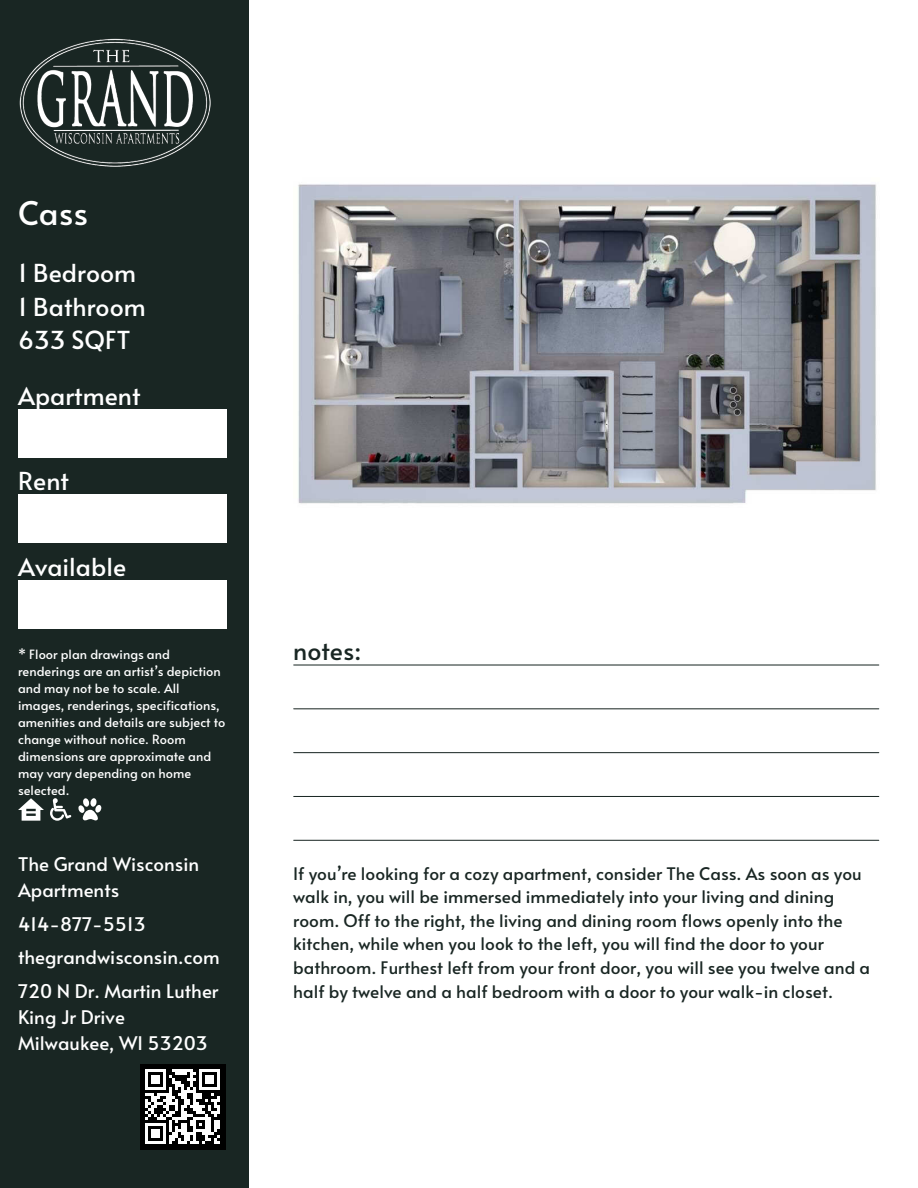
<style>
.page{position:relative;width:918px;height:1188px;background:#fff}
.page>*{position:absolute;margin:0;border:0;box-sizing:border-box;transform-origin:0 0}
.t1{font:32.25px "Alata";color:#fff}
.t2{font:24.75px/33.8px "Alata";color:#fff}
.t3{font:24.75px "Alata";color:#192623}
.t4{font:18.75px/25.8px "Alata";color:#fff}
.t5{font:17.25px/23.7px "Alata";color:#192623}
.t6{font:12.75px/17px "Alata";color:#fff}
</style>
<div class="page">
<div style="left:0;top:0;width:249px;height:1188px;background:#192623"></div>
<img style="left:298px;top:184px;width:578px;height:320px">
<svg style="left:18px;top:798px;width:26px;height:23px"></svg>
<svg style="left:78px;top:798px;width:23px;height:23px"></svg>
<svg style="left:50px;top:798px;width:21px;height:23px"></svg>
<div style="left:18px;top:495px;width:208px;height:48px;background:#fff"></div>
<div style="left:18px;top:410px;width:208px;height:48px;background:#fff"></div>
<div style="left:18px;top:580px;width:208px;height:48px;background:#fff"></div>
<img style="left:19px;top:38px;width:192px;height:129px">
<div style="left:140px;top:1064px;width:86px;height:86px;background:#000"></div>
<svg style="left:145px;top:1069px;width:75px;height:75px"></svg>
<hr style="left:294px;top:664px;width:585px;height:2px;background:#192623">
<hr style="left:294px;top:708px;width:585px;height:1px;background:#192623">
<hr style="left:294px;top:752px;width:585px;height:1px;background:#192623">
<hr style="left:294px;top:796px;width:585px;height:1px;background:#192623">
<hr style="left:294px;top:840px;width:585px;height:1px;background:#192623">
<h1 class="t1" style="left:18px;top:189px;width:71px">Cass</h1>
<h2 class="t2" style="left:18px;top:255px;width:129px">1 Bedroom<br>1 Bathroom<br>633 SQFT</h2>
<h2 class="t2" style="left:18px;top:378px;width:124px">Apartment</h2>
<h2 class="t2" style="left:18px;top:463px;width:52px">Rent</h2>
<h2 class="t2" style="left:18px;top:549px;width:110px">Available</h2>
<p class="t6" style="left:18px;top:645px;width:209px">* Floor plan drawings and renderings are an artist’s depiction and may not be to scale. All images, renderings, specifications, amenities and details are subject to change without notice. Room dimensions are approximate and may vary depending on home selected.</p>
<p class="t4" style="left:18px;top:851px;width:183px">The Grand Wisconsin<br>Apartments</p>
<p class="t4" style="left:18px;top:910px;width:129px">414-877-5513</p>
<p class="t4" style="left:18px;top:940px;width:203px;line-height:33.6px">thegrandwisconsin.com<br>720 N Dr. Martin Luther</p>
<p class="t4" style="left:18px;top:1003px;width:191px">King Jr Drive<br>Milwaukee, WI 53203</p>
<h2 class="t3" style="left:293px;top:633px;width:70px">notes:</h2>
<p class="t5" style="left:293px;top:861px;width:579px">If you’re looking for a cozy apartment, consider The Cass. As soon as you walk in, you will be immersed immediately into your living and dining room. Off to the right, the living and dining room flows openly into the kitchen, while when you look to the left, you will find the door to your bathroom. Furthest left from your front door, you will see you twelve and a half by twelve and a half bedroom with a door to your walk-in closet.</p>
</div>
